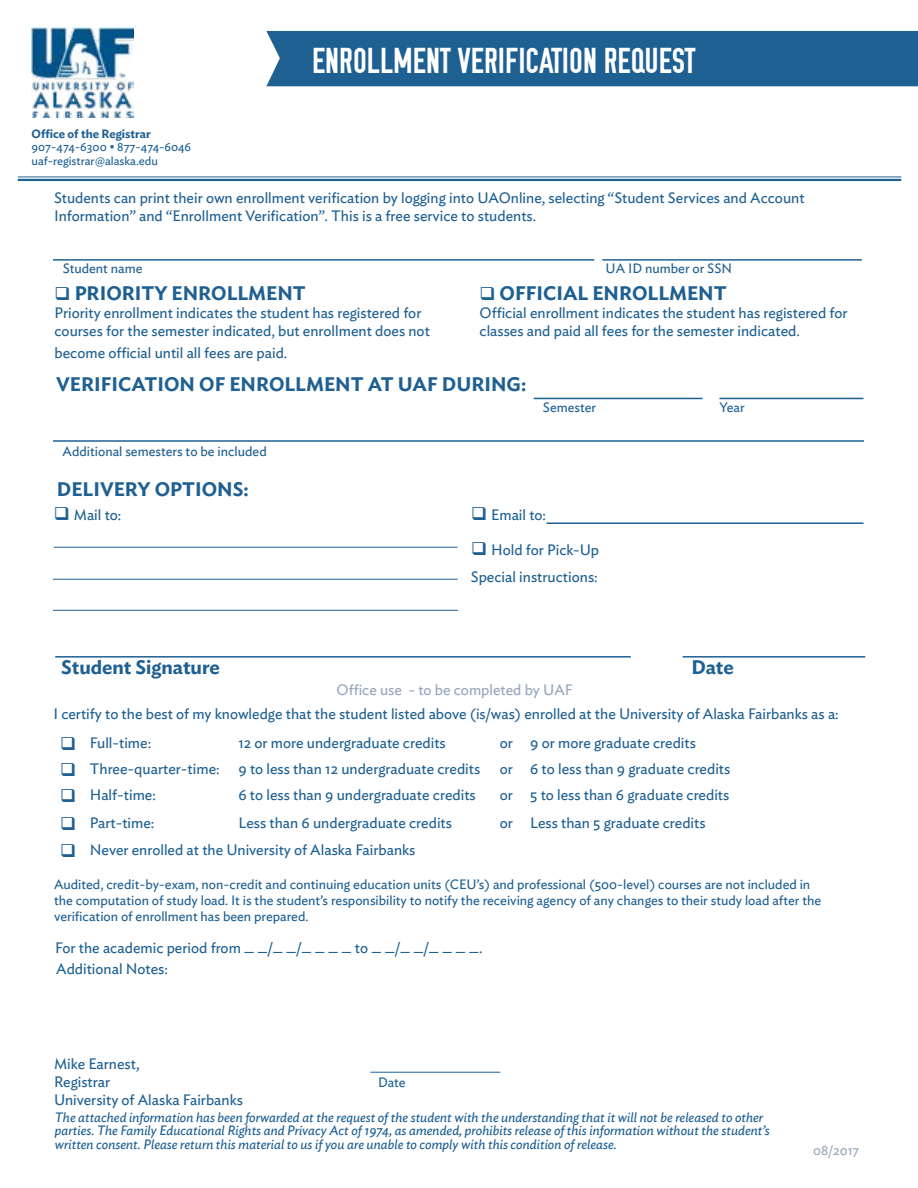
<style>
.page{position:relative;width:918px;height:1188px;background:#fff}
.page>*{position:absolute;margin:0;border:0;box-sizing:border-box;transform-origin:0 0}
.t1{font:36px "OSP DIN";color:#fff}
.t2{font:600 19.5px "Ideal Sans";color:#1f6092}
.t3{font:15px/18px "Ideal Sans";color:#1f6092}
.t4{font:15px "Ideal Sans";color:#95a6bc}
.t5{font:13.5px/16.2px "Ideal Sans";color:#1f6092}
.t6{font:italic 13.5px/13.5px "Ideal Sans";color:#1f6092}
.t7{font:13.5px "Ideal Sans";color:#95a6bc}
.t8{font:12px/13.5px "Ideal Sans";color:#1f6092}
.t9{font:600 12px "Ideal Sans";color:#1f6092}
</style>
<div class="page">
<img style="left:31px;top:27px;width:103px;height:90px">
<hr style="left:18px;top:177px;width:883px;height:1px;background:#1f6092">
<hr style="left:18px;top:179px;width:883px;height:2px;background:#1f6092">
<div style="left:266px;top:31px;width:652px;height:55px;background:#1f6092"></div>
<hr style="left:53px;top:259px;width:541px;height:2px;background:#1f6092">
<hr style="left:602px;top:259px;width:260px;height:2px;background:#1f6092">
<hr style="left:55px;top:656px;width:576px;height:2px;background:#1f6092">
<hr style="left:683px;top:656px;width:182px;height:2px;background:#1f6092">
<hr style="left:370px;top:1072px;width:130px;height:1px;background:#1f6092">
<hr style="left:54px;top:547px;width:404px;height:1px;background:#1f6092">
<hr style="left:53px;top:579px;width:405px;height:1px;background:#1f6092">
<hr style="left:53px;top:610px;width:405px;height:1px;background:#1f6092">
<hr style="left:547px;top:522px;width:317px;height:2px;background:#1f6092">
<hr style="left:534px;top:398px;width:169px;height:1px;background:#1f6092">
<hr style="left:719px;top:398px;width:144px;height:1px;background:#1f6092">
<hr style="left:53px;top:440px;width:811px;height:2px;background:#1f6092">
<p class="t9" style="left:31px;top:124px;width:121px">Office of the Registrar</p>
<p class="t8" style="left:31px;top:139px;width:161px">907-474-6300 • 877-474-6046 uaf-registrar@alaska.edu</p>
<h1 class="t1" style="left:312px;top:42px;width:385px">ENROLLMENT VERIFICATION REQUEST</h1>
<p class="t3" style="left:54px;top:188px;width:752px">Students can print their own enrollment verification by logging into UAOnline, selecting “Student Services and Account<br>Information” and “Enrollment Verification”. This is a free service to students.</p>
<p class="t5" style="left:63px;top:259px;width:81px">Student name</p>
<p class="t5" style="left:606px;top:259px;width:128px">UA ID number or SSN</p>
<h2 class="t2" style="left:55px;top:278px;width:253px">❑ PRIORITY ENROLLMENT</h2>
<p class="t3" style="left:55px;top:303px;width:377px">Priority enrollment indicates the student has registered for courses for the semester indicated, but enrollment does not</p>
<p class="t3" style="left:55px;top:342px;width:234px">become official until all fees are paid.</p>
<h2 class="t2" style="left:480px;top:278px;width:249px">❑ OFFICIAL ENROLLMENT</h2>
<p class="t3" style="left:480px;top:303px;width:370px">Official enrollment indicates the student has registered for classes and paid all fees for the semester indicated.</p>
<h2 class="t2" style="left:56px;top:369px;width:472px">VERIFICATION OF ENROLLMENT AT UAF DURING:</h2>
<p class="t5" style="left:63px;top:442px;width:206px">Additional semesters to be included</p>
<h2 class="t2" style="left:57px;top:474px;width:193px">DELIVERY OPTIONS:</h2>
<p class="t3" style="left:54px;top:505px;width:69px">❑ Mail to:</p>
<p class="t5" style="left:543px;top:398px;width:55px">Semester</p>
<p class="t5" style="left:719px;top:398px;width:27px">Year</p>
<p class="t3" style="left:471px;top:505px;width:76px">❑ Email to:</p>
<p class="t3" style="left:471px;top:535px;width:130px;line-height:27.5px">❑ Hold for Pick-Up<br>Special instructions:</p>
<h2 class="t2" style="left:61px;top:652px;width:160px">Student Signature</h2>
<h2 class="t2" style="left:691px;top:652px;width:44px">Date</h2>
<p class="t4" style="left:337px;top:679px;width:238px">Office use - to be completed by UAF</p>
<p class="t3" style="left:53px;top:704px;width:787px">I certify to the best of my knowledge that the student listed above (is/was) enrolled at the University of Alaska Fairbanks as a:</p>
<p class="t3" style="left:60px;top:733px;width:93px">❑ Full-time:</p>
<p class="t3" style="left:238px;top:733px;width:209px">12 or more undergraduate credits</p>
<p class="t3" style="left:500px;top:733px;width:198px">or 9 or more graduate credits</p>
<p class="t3" style="left:60px;top:758px;width:161px">❑ Three-quarter-time:</p>
<p class="t3" style="left:238px;top:758px;width:243px">9 to less than 12 undergraduate credits</p>
<p class="t3" style="left:500px;top:758px;width:232px">or 6 to less than 9 graduate credits</p>
<p class="t3" style="left:60px;top:784px;width:97px">❑ Half-time:</p>
<p class="t3" style="left:238px;top:784px;width:239px">6 to less than 9 undergraduate credits</p>
<p class="t3" style="left:500px;top:784px;width:231px">or 5 to less than 6 graduate credits</p>
<p class="t3" style="left:60px;top:812px;width:96px">❑ Part-time:</p>
<p class="t3" style="left:238px;top:812px;width:215px">Less than 6 undergraduate credits</p>
<p class="t3" style="left:500px;top:812px;width:207px">or Less than 5 graduate credits</p>
<p class="t3" style="left:60px;top:840px;width:357px">❑ Never enrolled at the University of Alaska Fairbanks</p>
<p class="t5" style="left:54px;top:875px;width:769px">Audited, credit-by-exam, non-credit and continuing education units (CEU’s) and professional (500-level) courses are not included in the computation of study load. It is the student’s responsibility to notify the receiving agency of any changes to their study load after the verification of enrollment has been prepared.</p>
<p class="t3" style="left:55px;top:938px;width:429px">For the academic period from _ _/_ _/_ _ _ _ to _ _/_ _/_ _ _ _.</p>
<p class="t3" style="left:56px;top:959px;width:113px">Additional Notes:</p>
<p class="t3" style="left:54px;top:1054px;width:87px">Mike Earnest,<br>Registrar</p>
<p class="t3" style="left:54px;top:1090px;width:190px">University of Alaska Fairbanks</p>
<p class="t5" style="left:378px;top:1073px;width:29px">Date</p>
<p class="t6" style="left:55px;top:1109px;width:716px">The attached information has been forwarded at the request of the student with the understanding that it will not be released to other parties. The Family Educational Rights and Privacy Act of 1974, as amended, prohibits release of this information without the student’s written consent. Please return this material to us if you are unable to comply with this condition of release.</p>
<p class="t7" style="left:813px;top:1140px;width:48px">08/2017</p>
</div>
